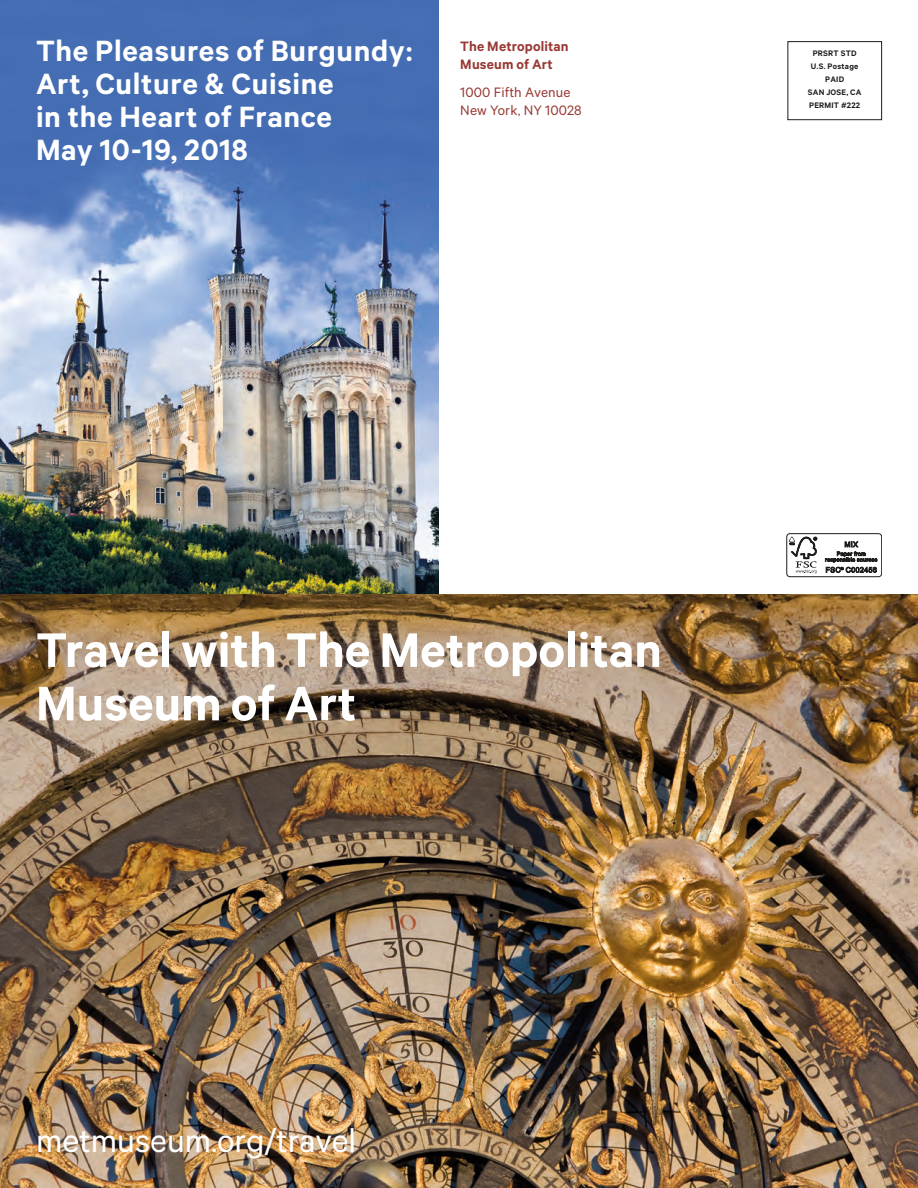
<style>
.page{position:relative;width:918px;height:1188px;background:#fff}
.page>*{position:absolute;margin:0;border:0;box-sizing:border-box;transform-origin:0 0}
.Exterior_Header{font:600 54.6px/53.6px "The Met Sans";color:#fff}
.Exterior_Subheader{font:36.75px "The Met Sans";color:#fff}
.Exterior_Header-2{font:600 33px/33px "The Met Sans";letter-spacing:.02em;color:#fff}
.t1{font:15.3px "The Met Sans";letter-spacing:.01em;color:#983934}
.t2{font:600 15.3px/18px "The Met Sans";letter-spacing:.01em;color:#983934}
.t3{font:600 9px "The Met Sans";letter-spacing:.025em;color:#1d1d1b}
.s1{font-size:36px}
</style>
<div class="page">
<img style="left:0;top:594px;width:918px;height:594px">
<div style="left:788px;top:41px;width:94px;height:79px;border:1px solid #1d1d1b"></div>
<div style="left:786px;top:533px;width:96px;height:44px;border:1px solid #1d1d1b;border-radius:3px"></div>
<svg style="left:789px;top:537px;width:28px;height:36px"></svg>
<svg style="left:825px;top:541px;width:52px;height:32px"></svg>
<img style="left:0;top:0;width:439px;height:594px">
<p class="Exterior_Header-2" style="left:36px;top:33px;width:378px">The Pleasures of Burgundy:<br>Art<span class="s1">,</span> Culture &amp; Cuisine<br>in the Heart of France<br>May 10-19, 2018</p>
<p class="t2" style="left:460px;top:37px;width:110px">The Metropolitan<br>Museum of Art</p>
<p class="t1" style="left:460px;top:84px;width:112px">1000 Fifth Avenue</p>
<p class="t1" style="left:460px;top:102px;width:123px">New York, NY 10028</p>
<p class="t3" style="left:813px;top:48px;width:45px">PRSRT STD</p>
<p class="t3" style="left:811px;top:61px;width:49px">U.S. Postage</p>
<p class="t3" style="left:825px;top:74px;width:20px">PAID</p>
<p class="t3" style="left:808px;top:87px;width:55px">SAN JOSE, CA</p>
<p class="t3" style="left:809px;top:100px;width:53px">PERMIT #222</p>
<p class="Exterior_Header" style="left:36px;top:622px;width:627px">Travel with The Metropolitan<br>Museum of Art</p>
<p class="Exterior_Subheader" style="left:36px;top:1119px;width:322px">metmuseum.org/travel</p>
</div>
